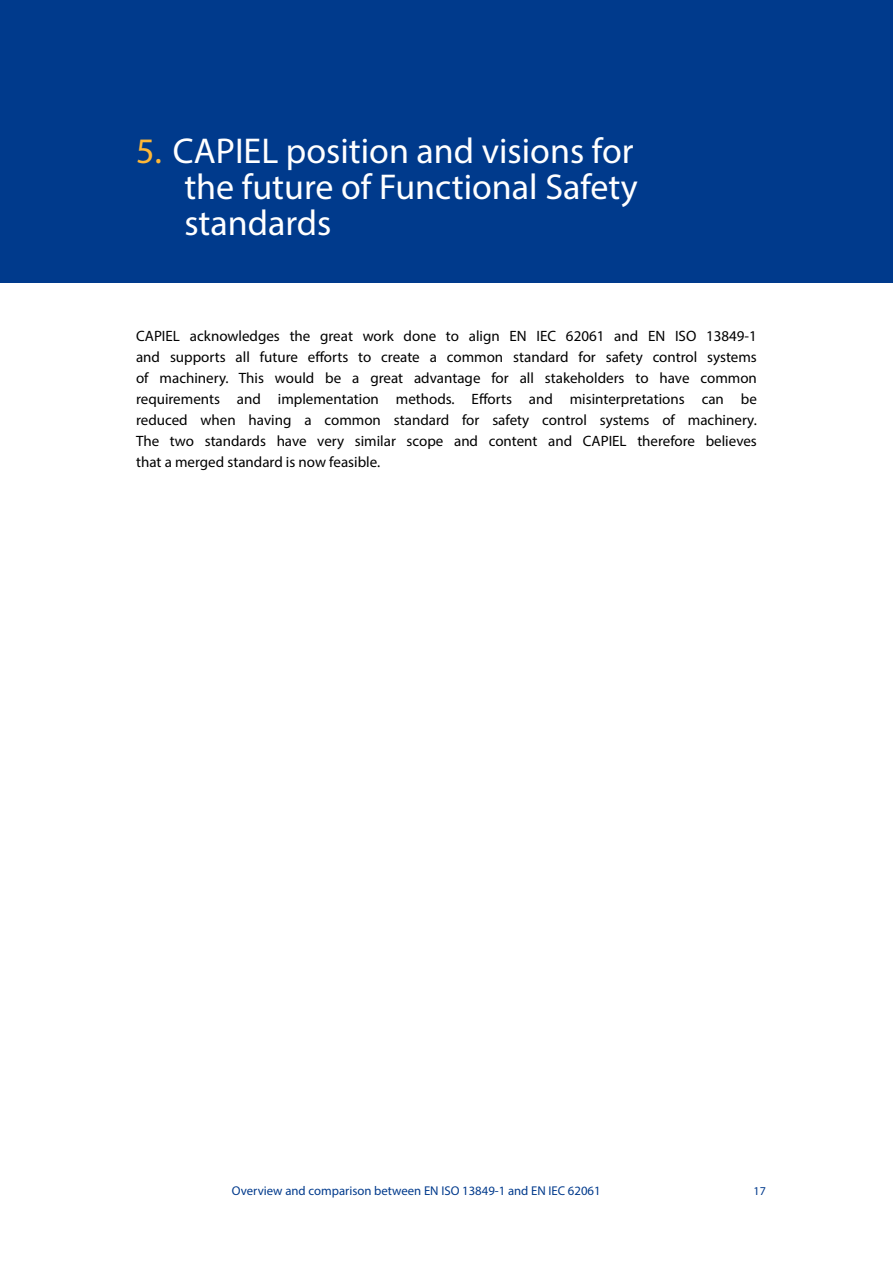
<style>
.page{position:relative;width:893px;height:1263px;background:#fff}
.page>*{position:absolute;margin:0;border:0;box-sizing:border-box;transform-origin:0 0}
.t1{font:36px/36px "Myriad Pro";color:#fff;text-align:justify}
.t2{font:15px/21px "Myriad Pro";color:#000;text-align:justify}
.t3{font:12.75px "Myriad Pro";color:#003a8c}
.t4{font:12px "Myriad Pro";color:#003a8c}
.s1{color:#feb737}
</style>
<div class="page">
<div style="left:0;top:0;width:893px;height:283px;background:#003a8c"></div>
<h1 class="t1" style="left:184px;top:132px;width:455px;text-indent:-48px"><span class="s1">5.</span> CAPIEL position and visions for the future of Functional Safety standards</h1>
<p class="t2" style="left:136px;top:325px;width:622px">CAPIEL acknowledges the great work done to align EN IEC 62061 and EN ISO 13849-1 and supports all future efforts to create a common standard for safety control systems of machinery. This would be a great advantage for all stakeholders to have common requirements and implementation methods. Efforts and misinterpretations can be reduced when having a common standard for safety control systems of machinery.<br>The two standards have very similar scope and content and CAPIEL therefore believes that a merged standard is now feasible.</p>
<p class="t3" style="left:232px;top:1183px;width:370px">Overview and comparison between EN ISO 13849-1 and EN IEC 62061</p>
<p class="t4" style="left:753px;top:1183px;width:14px">17</p>
</div>
